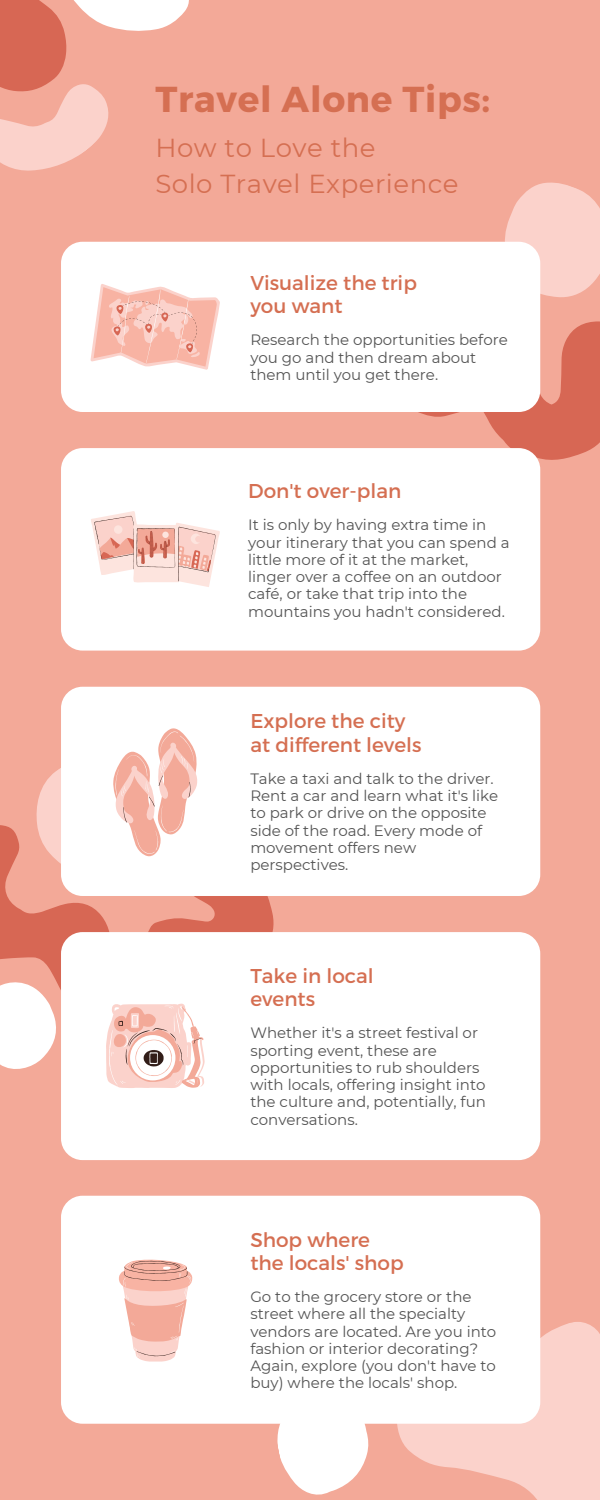
<style>
.page{position:relative;width:600px;height:1500px;background:#f3a998}
.page>*{position:absolute;margin:0;border:0;box-sizing:border-box;transform-origin:0 0}
.t1{font:700 36px "Montserrat";letter-spacing:.02em;color:#d56f52}
.t2{font:26px "Montserrat";letter-spacing:.02em;color:#d56f52}
.t3{font:20px "Montserrat";color:#d56f52}
.t4{font:15px/17.2px "Montserrat";color:#545454}
</style>
<div class="page">
<svg style="left:0;top:825px;width:274px;height:142px;fill:#d76754"></svg>
<svg style="left:0;top:967px;width:61px;height:102px"></svg>
<svg style="left:380px;top:241px;width:220px;height:262px"></svg>
<svg style="left:487px;top:182px;width:113px;height:132px"></svg>
<div style="left:61px;top:687px;width:479px;height:209px;background:#fff;border-radius:21px"></div>
<svg style="left:12px;top:728px;width:185px;height:167px"></svg>
<svg style="left:0;top:0;width:189px;height:171px"></svg>
<svg style="left:397px;top:1316px;width:203px;height:184px;fill:#fbd2cb"></svg>
<svg style="left:277px;top:1424px;width:92px;height:71px"></svg>
<div style="left:61px;top:448px;width:479px;height:203px;background:#fff;border-radius:21px"></div>
<svg style="left:91px;top:511px;width:129px;height:76px"></svg>
<div style="left:61px;top:932px;width:479px;height:228px;background:#fff;border-radius:21px"></div>
<svg style="left:106px;top:1004px;width:99px;height:84px"></svg>
<div style="left:61px;top:242px;width:479px;height:170px;background:#fff;border-radius:21px"></div>
<svg style="left:90px;top:284px;width:130px;height:86px"></svg>
<div style="left:61px;top:1196px;width:479px;height:228px;background:#fff;border-radius:21px"></div>
<svg style="left:119px;top:1259px;width:74px;height:103px"></svg>
<p class="t1" style="left:155px;top:75px;width:336px">Travel Alone Tips:</p>
<p class="t2" style="left:155px;top:132px;width:222px">How to Love the</p>
<p class="t2" style="left:155px;top:168px;width:305px">Solo Travel Experience</p>
<p class="t3" style="left:250px;top:270px;width:168px">Visualize the trip</p>
<p class="t3" style="left:250px;top:293px;width:94px">you want</p>
<p class="t4" style="left:250px;top:331px;width:259px">Research the opportunities before you go and then dream about them until you get there.</p>
<p class="t3" style="left:248px;top:478px;width:155px">Don't over-plan</p>
<p class="t4" style="left:248px;top:516px;width:263px">It is only by having extra time in your itinerary that you can spend a little more of it at the market, linger over a coffee on an outdoor café, or take that trip into the mountains you hadn't considered.</p>
<p class="t3" style="left:250px;top:708px;width:157px">Explore the city</p>
<p class="t3" style="left:250px;top:732px;width:173px">at different levels</p>
<p class="t4" style="left:250px;top:770px;width:249px">Take a taxi and talk to the driver.<br>Rent a car and learn what it's like to park or drive on the opposite side of the road. Every mode of movement offers new perspectives.</p>
<p class="t3" style="left:250px;top:963px;width:125px">Take in local</p>
<p class="t3" style="left:250px;top:986px;width:66px">events</p>
<p class="t4" style="left:250px;top:1024px;width:237px">Whether it's a street festival or sporting event, these are opportunities to rub shoulders with locals, offering insight into the culture and, potentially, fun conversations.</p>
<p class="t3" style="left:250px;top:1226px;width:121px">Shop where</p>
<p class="t3" style="left:250px;top:1250px;width:155px">the locals' shop</p>
<p class="t4" style="left:250px;top:1288px;width:248px">Go to the grocery store or the street where all the specialty vendors are located. Are you into fashion or interior decorating?<br>Again, explore (you don't have to buy) where the locals' shop.</p>
</div>
